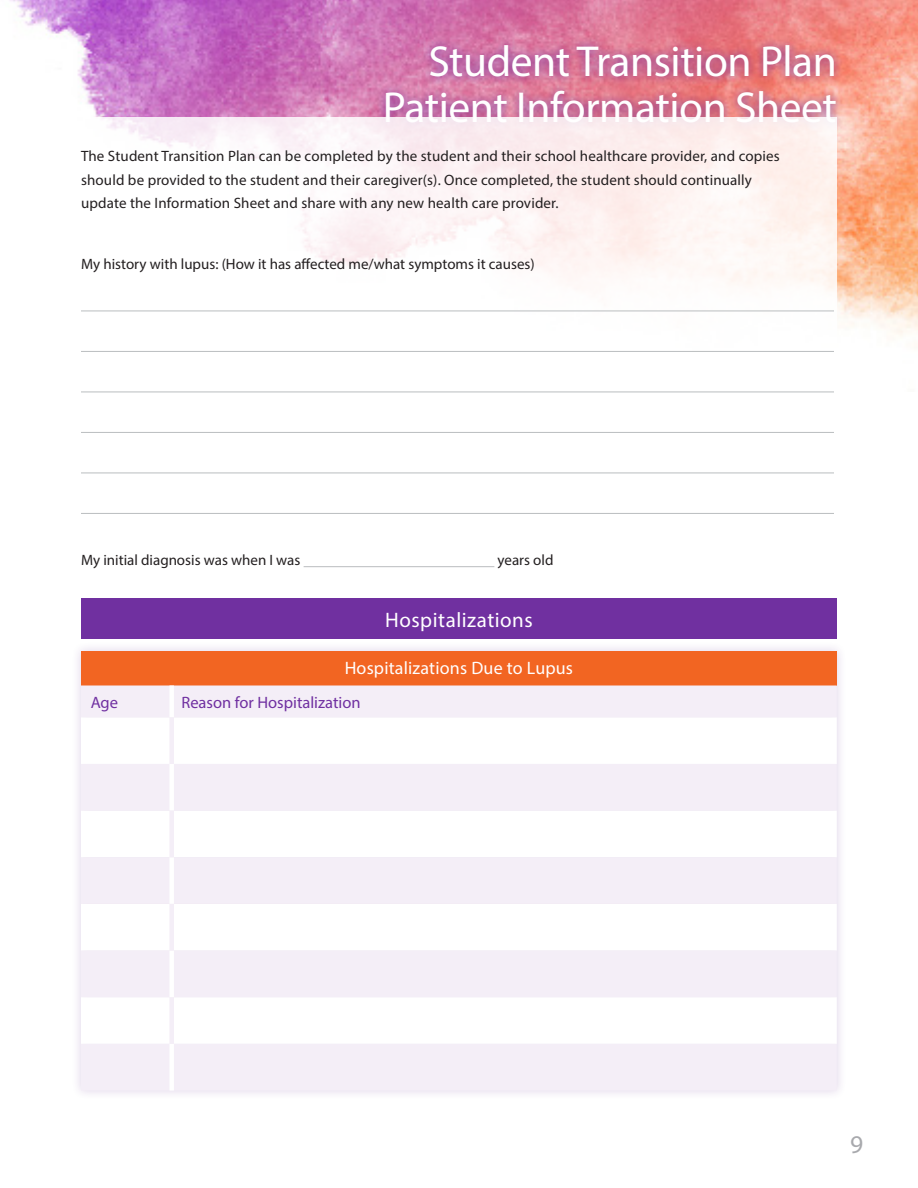
<style>
.page{position:relative;width:918px;height:1188px;background:#fff}
.page>*{position:absolute;margin:0;border:0;box-sizing:border-box;transform-origin:0 0}
.t1{font:43.5px "Myriad Pro";letter-spacing:-.01em;color:#fff}
.t2{font:25.5px "Myriad Pro";color:#a8a9ad}
.t3{font:21px "Myriad Pro";letter-spacing:.025em;color:#fff}
.Body{font:18px "Myriad Pro";letter-spacing:.01em;color:#fff}
.Body-2{font:16.5px "Myriad Pro";color:#7030a1}
.Advisory_Panel{font:15px/23.2px "Myriad Pro";letter-spacing:.01em;color:#231f20}
.Body-3{font:15px "Myriad Pro";color:#231f20}
</style>
<div class="page">
<div style="left:71px;top:641px;width:775px;height:459px;background:#652a90;opacity:.2"></div>
<div style="left:81px;top:651px;width:756px;height:35px;background:#f26522"></div>
<div style="left:81px;top:686px;width:756px;height:404px;background:#f4eef7"></div>
<svg style="left:81px;top:717px;width:756px;height:327px"></svg>
<div style="left:169px;top:685px;width:5px;height:32px;background:#fff"></div>
<div style="left:169px;top:764px;width:5px;height:47px;background:#fff"></div>
<div style="left:169px;top:857px;width:5px;height:47px;background:#fff"></div>
<div style="left:169px;top:951px;width:5px;height:46px;background:#fff"></div>
<div style="left:169px;top:1044px;width:5px;height:46px;background:#fff"></div>
<div style="left:169px;top:717px;width:5px;height:47px;background:#f4eef7"></div>
<div style="left:169px;top:811px;width:5px;height:46px;background:#f4eef7"></div>
<div style="left:169px;top:904px;width:5px;height:47px;background:#f4eef7"></div>
<div style="left:169px;top:997px;width:5px;height:47px;background:#f4eef7"></div>
<img style="left:9px;top:0;width:909px;height:392px">
<div style="left:376px;top:36px;width:469px;height:96px;background:#7030a1;opacity:.9"></div>
<div style="left:34px;top:117px;width:803px;height:263px;background:linear-gradient(to bottom,#fcf1f2,#fff)"></div>
<hr style="left:81px;top:311px;width:753px;height:1px;background:#babdbf">
<hr style="left:81px;top:351px;width:753px;height:1px;background:#babdbf">
<hr style="left:81px;top:392px;width:753px;height:1px;background:#babdbf">
<hr style="left:81px;top:432px;width:753px;height:1px;background:#babdbf">
<hr style="left:81px;top:473px;width:753px;height:1px;background:#babdbf">
<hr style="left:81px;top:513px;width:753px;height:1px;background:#babdbf">
<hr style="left:304px;top:566px;width:190px;height:1px;background:#babdbf">
<div style="left:81px;top:599px;width:756px;height:40px;background:#7030a0"></div>
<p class="t1" style="left:428px;top:35px;width:410px">Student Transition Plan</p>
<p class="t1" style="left:383px;top:81px;width:456px">Patient Information Sheet</p>
<p class="Advisory_Panel" style="left:81px;top:144px;width:700px">The Student Transition Plan can be completed by the student and their school healthcare provider, and copies should be provided to the student and their caregiver(s). Once completed, the student should continually update the Information Sheet and share with any new health care provider.</p>
<p class="Body-3" style="left:81px;top:255px;width:455px">My history with lupus: (How it has affected me/what symptoms it causes)</p>
<p class="Body-3" style="left:81px;top:551px;width:221px">My initial diagnosis was when I was</p>
<p class="Body-3" style="left:498px;top:551px;width:57px">years old</p>
<p class="t3" style="left:385px;top:607px;width:149px">Hospitalizations</p>
<p class="Body" style="left:345px;top:657px;width:230px">Hospitalizations Due to Lupus</p>
<p class="Body-2" style="left:91px;top:692px;width:29px">Age</p>
<p class="Body-2" style="left:181px;top:692px;width:181px">Reason for Hospitalization</p>
<h2 class="t2" style="left:850px;top:1128px;width:15px">9</h2>
</div>
